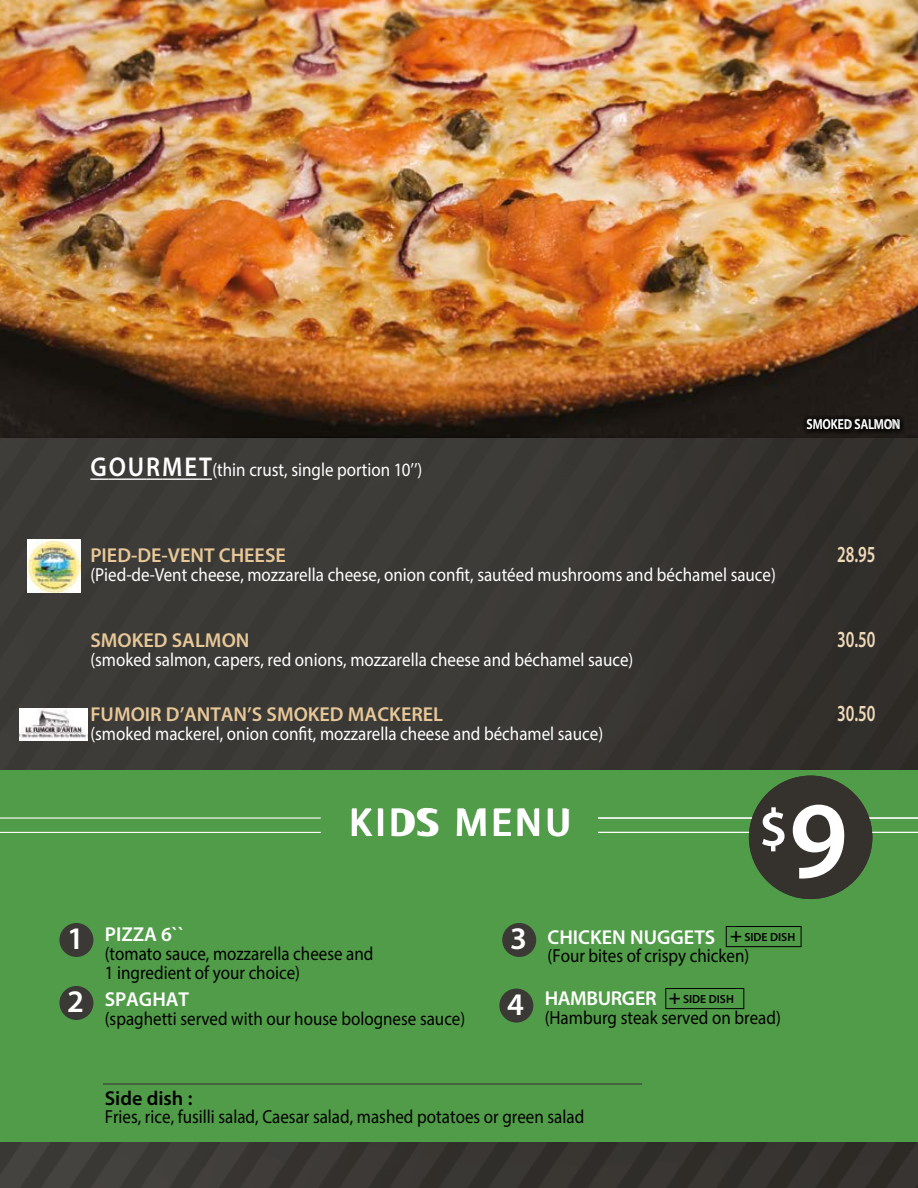
<style>
.page{position:relative;width:918px;height:1188px;background:#fff}
.page>*{position:absolute;margin:0;border:0;box-sizing:border-box;transform-origin:0 0}
.t1{font:600 53.85px "Myriad Pro";color:#fff}
.t2{font:600 39.9px "Myriad Pro";letter-spacing:.08em;color:#fff}
.t3{font:600 31.5px/63px "Myriad Pro";color:#fff}
.t4{font:600 23.1px "Myriad Pro";color:#efd9b8;scale:.7 1}
.t5{font:600 20.1px "Myriad Pro";color:#e8c898}
.t6{font:600 20.1px "Myriad Pro";color:#fff}
.t7{font:600 20.1px "Myriad Pro";letter-spacing:-.02em;color:#fff}
.t8{font:600 20.1px "Myriad Pro";color:#000}
.t9{font:18.9px "Myriad Pro";color:#fff;scale:.9 1}
.t10{font:18.9px/18.9px "Myriad Pro";color:#000;scale:.9 1}
.t11{font:600 14.1px "Myriad Pro";color:#fff;scale:.85 1}
.s1{font-weight:600;font-size:27.3px}
.s2{font-size:110.25px}
.s3{color:#000}
.s4{font-size:11.7px;color:#000}
</style>
<div class="page">
<img style="left:0;top:438px;width:918px;height:750px">
<img style="left:0;top:0;width:918px;height:438px">
<div style="left:0;top:770px;width:918px;height:372px;background:#519c49"></div>
<svg style="left:352px;top:808px;width:215px;height:28px"></svg>
<div style="left:59px;top:923px;width:34px;height:34px;background:#3b3936;border-radius:50%"></div>
<div style="left:59px;top:986px;width:34px;height:34px;background:#3b3936;border-radius:50%"></div>
<div style="left:499px;top:989px;width:34px;height:34px;background:#3b3936;border-radius:50%"></div>
<hr style="left:598px;top:817px;width:320px;height:2px;background:#fff">
<hr style="left:598px;top:832px;width:320px;height:1px;background:#fff">
<div style="left:749px;top:776px;width:123px;height:123px;background:#35322d;border-radius:50%"></div>
<div style="left:502px;top:923px;width:34px;height:34px;background:#3b3936;border-radius:50%"></div>
<hr style="left:103px;top:1083px;width:539px;height:2px;background:#3b3936">
<hr style="left:0;top:817px;width:321px;height:2px;background:#fff">
<hr style="left:0;top:832px;width:321px;height:1px;background:#fff">
<svg style="left:803px;top:415px;width:101px;height:20px;background:#272423"></svg>
<img style="left:20px;top:709px;width:68px;height:32px">
<div style="left:665px;top:988px;width:79px;height:21px;border:1px solid #000"></div>
<div style="left:726px;top:926px;width:75px;height:21px;border:1px solid #000"></div>
<svg style="left:90px;top:479px;width:19px;height:1px"></svg>
<hr style="left:109px;top:479px;width:37px;height:1px;background:#fff">
<svg style="left:146px;top:479px;width:16px;height:1px"></svg>
<hr style="left:162px;top:479px;width:37px;height:1px;background:#fff">
<svg style="left:199px;top:479px;width:13px;height:1px"></svg>
<img style="left:27px;top:539px;width:53px;height:53px">
<p class="t9" style="left:90px;top:458px;width:370px"><span class="s1">GOURMET</span> (thin crust, single portion 10’’)</p>
<p class="t11" style="left:806px;top:415px;width:112px">SMOKED SALMON</p>
<p class="t5" style="left:90px;top:543px;width:197px">PIED-DE-VENT CHEESE</p>
<p class="t4" style="left:837px;top:540px;width:56px">28.95</p>
<p class="t9" style="left:90px;top:563px;width:763px">(Pied-de-Vent cheese, mozzarella cheese, onion confit, sautéed mushrooms and béchamel sauce)</p>
<p class="t5" style="left:90px;top:628px;width:161px">SMOKED SALMON</p>
<p class="t9" style="left:90px;top:648px;width:605px">(smoked salmon, capers, red onions, mozzarella cheese and béchamel sauce)</p>
<p class="t5" style="left:90px;top:702px;width:354px">FUMOIR D’ANTAN’S SMOKED MACKEREL</p>
<p class="t9" style="left:90px;top:722px;width:571px">(smoked mackerel, onion confit, mozzarella cheese and béchamel sauce)</p>
<p class="t4" style="left:837px;top:625px;width:56px">30.50</p>
<p class="t4" style="left:837px;top:699px;width:56px">30.50</p>
<h3 class="t3" style="left:67px;top:906px;width:18px">1<br>2</h3>
<h2 class="t2" style="left:349px;top:797px;width:224px">KIDS MENU</h2>
<h1 class="t1" style="left:759px;top:794px;width:90px">$<span class="s2">9</span></h1>
<p class="t6" style="left:105px;top:921px;width:81px">PIZZA 6``</p>
<p class="t10" style="left:105px;top:944px;width:300px">(tomato sauce, mozzarella cheese and<br>1 ingredient of your choice)</p>
<p class="t6" style="left:105px;top:987px;width:86px">SPAGHAT</p>
<p class="t10" style="left:105px;top:1009px;width:402px">(spaghetti served with our house bolognese sauce)</p>
<h3 class="t3" style="left:510px;top:906px;width:18px">3</h3>
<h3 class="t3" style="left:507px;top:972px;width:18px">4</h3>
<p class="t6" style="left:548px;top:924px;width:249px">CHICKEN NUGGETS <span class="s3">+</span> <span class="s4">SIDE DISH</span></p>
<p class="t10" style="left:548px;top:946px;width:226px">(Four bites of crispy chicken)</p>
<p class="t7" style="left:545px;top:986px;width:191px">HAMBURGER <span class="s3">+</span> <span class="s4">SIDE DISH</span></p>
<p class="t10" style="left:545px;top:1008px;width:264px">(Hamburg steak served on bread)</p>
<p class="t8" style="left:105px;top:1085px;width:89px">Side dish :</p>
<p class="t10" style="left:105px;top:1107px;width:534px">Fries, rice, fusilli salad, Caesar salad, mashed potatoes or green salad</p>
</div>
